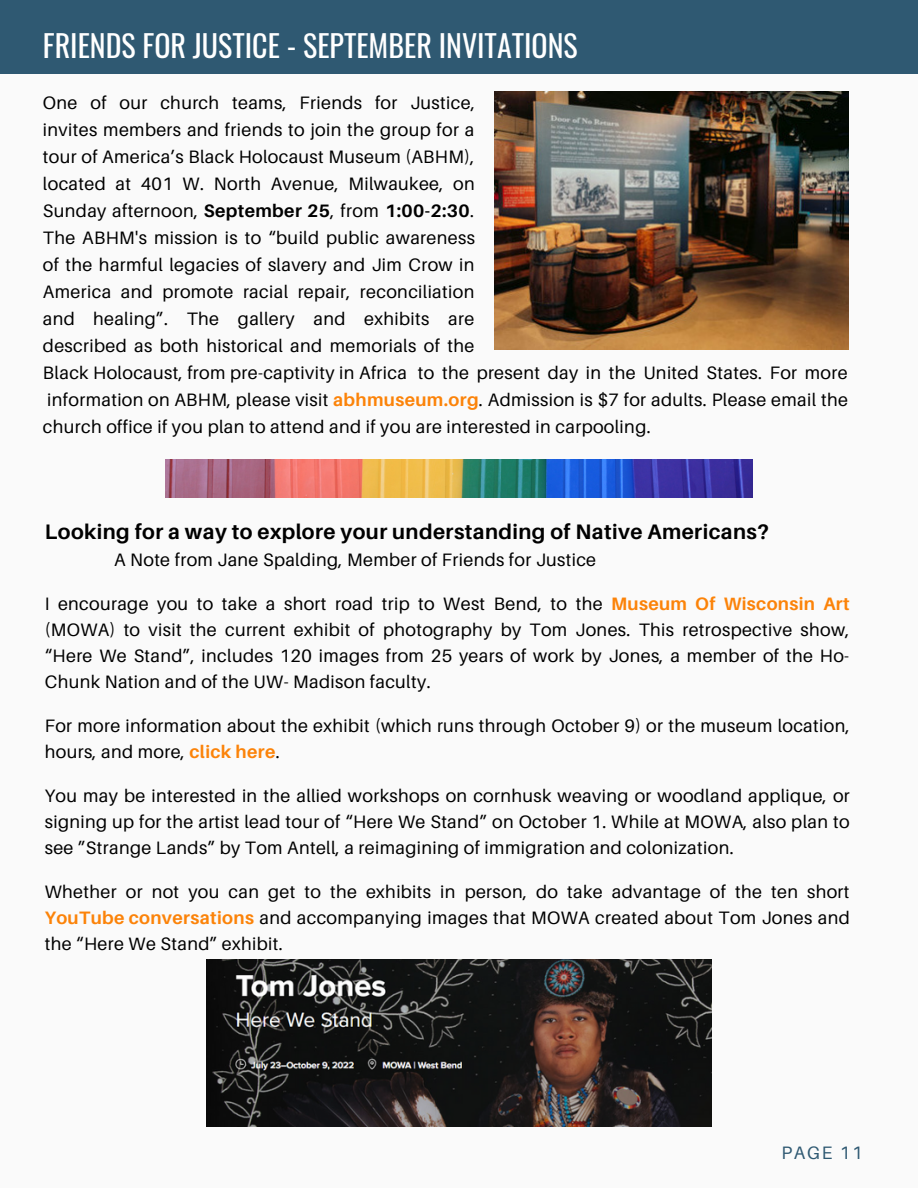
<style>
.page{position:relative;width:918px;height:1188px;background:#fafafa}
.page>*{position:absolute;margin:0;border:0;box-sizing:border-box;transform-origin:0 0}
.t1{font:30px "Oswald";color:#fff}
.t2{font:700 21px "Aileron";letter-spacing:.02em;color:#000}
.t3{font:18px/27px "Aileron";letter-spacing:.02em;color:#000;text-align:justify}
.t4{font:18px "Aileron";letter-spacing:.1em;color:#2f5972}
.s1{font-weight:700}
.s2{font-weight:700;color:#fc8309}
</style>
<div class="page">
<div style="left:0;top:0;width:918px;height:73px;background:#2f5972"></div>
<img style="left:494px;top:92px;width:354px;height:257px">
<img style="left:207px;top:959px;width:505px;height:168px">
<img style="left:165px;top:459px;width:588px;height:39px">
<h1 class="t1" style="left:43px;top:22px;width:536px">FRIENDS FOR JUSTICE - SEPTEMBER INVITATIONS</h1>
<p class="t3" style="left:43px;top:89px;width:433px">One of our church teams, Friends for Justice, invites members and friends to join the group for a tour of America’s Black Holocaust Museum (ABHM), located at 401 W. North Avenue, Milwaukee, on Sunday afternoon, <span class="s1">September 25</span>, from <span class="s1">1:00-2:30</span>.<br>The ABHM's mission is to “build public awareness of the harmful legacies of slavery and Jim Crow in America and promote racial repair, reconciliation and healing”. The gallery and exhibits are described as both historical and memorials of the Black Holocaust, from pre-captivity in Africa</p>
<p class="t3" style="left:43px;top:359px;width:807px;text-indent:375px">to the present day in the United States. For more information on ABHM, please visit <span class="s2">abhmuseum.org</span>. Admission is $7 for adults. Please email the church office if you plan to attend and if you are interested in carpooling.</p>
<p class="t2" style="left:45px;top:518px;width:726px">Looking for a way to explore your understanding of Native Americans?</p>
<p class="t3" style="left:114px;top:546px;width:484px">A Note from Jane Spalding, Member of Friends for Justice</p>
<p class="t3" style="left:45px;top:590px;width:806px;line-height:26px">I encourage you to take a short road trip to West Bend, to the <span class="s2">Museum Of Wisconsin Art </span>(MOWA) to visit the current exhibit of photography by Tom Jones. This retrospective show, “Here We Stand”, includes 120 images from 25 years of work by Jones, a member of the Ho-Chunk Nation and of the UW- Madison faculty.</p>
<p class="t3" style="left:45px;top:712px;width:806px;line-height:26px">For more information about the exhibit (which runs through October 9) or the museum location, hours, and more, <span class="s2">click here</span>.</p>
<p class="t3" style="left:45px;top:782px;width:807px;line-height:26px">You may be interested in the allied workshops on cornhusk weaving or woodland applique, or signing up for the artist lead tour of “Here We Stand” on October 1. While at MOWA, also plan to see ”Strange Lands” by Tom Antell, a reimagining of immigration and colonization.</p>
<p class="t3" style="left:45px;top:878px;width:807px;line-height:26px">Whether or not you can get to the exhibits in person, do take advantage of the ten short <span class="s2">YouTube conversations</span> and accompanying images that MOWA created about Tom Jones and the “Here We Stand” exhibit.</p>
<p class="t4" style="left:781px;top:1142px;width:83px">PAGE 11</p>
</div>
